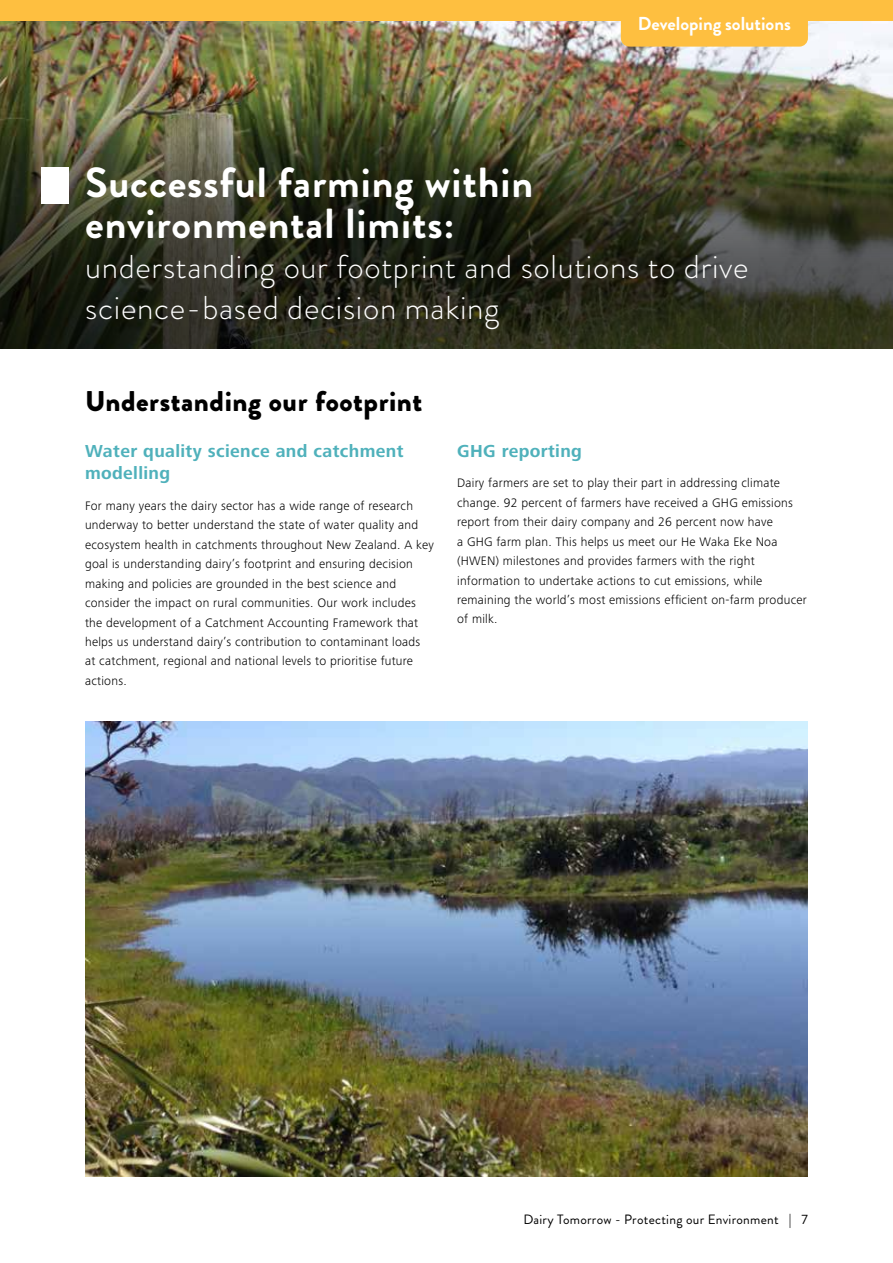
<style>
.page{position:relative;width:893px;height:1263px;background:#fff}
.page>*{position:absolute;margin:0;border:0;box-sizing:border-box;transform-origin:0 0}
.t1{font:700 42px/40.5px "Brandon Grotesque";letter-spacing:.02em;color:#fff}
.t2{font:300 33px/40.5px "Brandon Grotesque";letter-spacing:.02em;color:#fff}
.t3{font:900 28.5px "Brandon Grotesque";letter-spacing:.02em;color:#000}
.t4{font:700 18.75px "Brandon Grotesque";color:#fff}
.t5{font:700 18px/22.5px "Frutiger Next";letter-spacing:.02em;color:#4fb1bb}
.t6{font:13.5px "Brandon Grotesque";letter-spacing:.02em;color:#000}
.t7{font:300 12.75px/19.5px "Frutiger Next";letter-spacing:.02em;color:#000}
</style>
<div class="page">
<img style="left:1px;top:21px;width:892px;height:91px">
<svg style="left:0;top:112px;width:893px;height:237px;background:#373824"></svg>
<svg style="left:42px;top:167px;width:27px;height:37px"></svg>
<img style="left:85px;top:722px;width:723px;height:455px">
<div style="left:0;top:0;width:893px;height:21px;background:#febf40"></div>
<div style="left:621px;top:21px;width:187px;height:26px;background:#febf40"></div>
<h3 class="t4" style="left:638px;top:10px;width:155px">Developing solutions</h3>
<h1 class="t1" style="left:85px;top:163px;width:449px">Successful farming within environmental limits:</h1>
<h2 class="t2" style="left:85px;top:247px;width:665px">understanding our footprint and solutions to drive science-based decision making</h2>
<h3 class="t3" style="left:85px;top:381px;width:339px">Understanding our footprint</h3>
<h3 class="t5" style="left:85px;top:440px;width:320px">Water quality science and catchment modelling</h3>
<p class="t7" style="left:85px;top:495px;width:351px">For many years the dairy sector has a wide range of research underway to better understand the state of water quality and ecosystem health in catchments throughout New Zealand. A key goal is understanding dairy’s footprint and ensuring decision making and policies are grounded in the best science and consider the impact on rural communities. Our work includes the development of a Catchment Accounting Framework that helps us understand dairy’s contribution to contaminant loads<br>at catchment, regional and national levels to prioritise future actions.</p>
<h3 class="t5" style="left:457px;top:440px;width:126px">GHG reporting</h3>
<p class="t7" style="left:457px;top:473px;width:351px">Dairy farmers are set to play their part in addressing climate change. 92 percent of farmers have received a GHG emissions report from their dairy company and 26 percent now have<br>a GHG farm plan. This helps us meet our He Waka Eke Noa (HWEN) milestones and provides farmers with the right information to undertake actions to cut emissions, while remaining the world’s most emissions efficient on-farm producer of milk.</p>
<p class="t6" style="left:523px;top:1210px;width:286px">Dairy Tomorrow - Protecting our Environment | 7</p>
</div>
